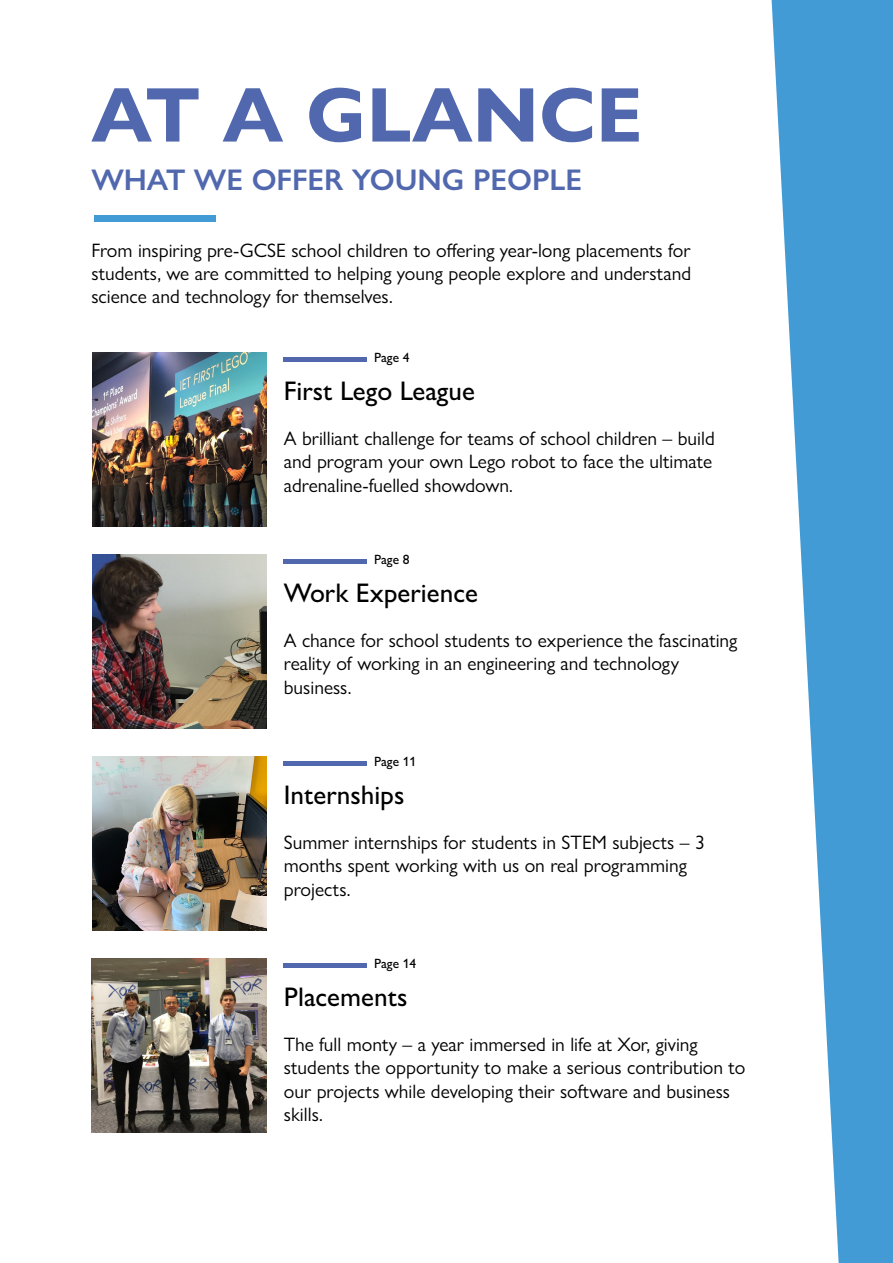
<style>
.page{position:relative;width:893px;height:1263px;background:#fff}
.page>*{position:absolute;margin:0;border:0;box-sizing:border-box;transform-origin:0 0}
.t1{font:700 78px "Gill Sans Nova";color:#5168ae}
.t2{font:600 30px "Gill Sans Nova";color:#5168ae}
.t3{font:500 27px "Gill Sans Nova";color:#000}
.t4{font:19.5px/23.4px "Gill Sans Nova";color:#000}
.t5{font:500 13.5px "Gill Sans Nova";color:#000}
</style>
<div class="page">
<svg style="left:772px;top:0;width:121px;height:1263px;fill:#439bd6"></svg>
<div style="left:94px;top:215px;width:121px;height:6px;background:#439bd6"></div>
<img style="left:92px;top:352px;width:174px;height:174px">
<img style="left:92px;top:756px;width:174px;height:174px">
<img style="left:92px;top:554px;width:174px;height:174px">
<img style="left:92px;top:958px;width:174px;height:175px">
<div style="left:284px;top:357px;width:83px;height:5px;background:#5168ae"></div>
<div style="left:284px;top:559px;width:83px;height:5px;background:#5168ae"></div>
<div style="left:284px;top:761px;width:83px;height:5px;background:#5168ae"></div>
<div style="left:284px;top:963px;width:83px;height:5px;background:#5168ae"></div>
<h1 class="t1" style="left:91px;top:67px;width:553px">AT A GLANCE</h1>
<h2 class="t2" style="left:91px;top:161px;width:492px">WHAT WE OFFER YOUNG PEOPLE</h2>
<p class="t4" style="left:91px;top:238px;width:601px;text-align:justify">From inspiring pre-GCSE school children to offering year-long placements for students, we are committed to helping young people explore and understand science and technology for themselves.</p>
<p class="t5" style="left:374px;top:349px;width:37px">Page 4</p>
<h3 class="t3" style="left:284px;top:374px;width:193px">First Lego League</h3>
<p class="t4" style="left:284px;top:426px;width:432px">A brilliant challenge for teams of school children – build and program your own Lego robot to face the ultimate adrenaline-fuelled showdown.</p>
<p class="t5" style="left:374px;top:551px;width:37px">Page 8</p>
<h3 class="t3" style="left:284px;top:576px;width:196px">Work Experience</h3>
<p class="t4" style="left:284px;top:628px;width:455px">A chance for school students to experience the fascinating reality of working in an engineering and technology business.</p>
<p class="t5" style="left:374px;top:754px;width:44px">Page 11</p>
<h3 class="t3" style="left:284px;top:778px;width:122px">Internships</h3>
<p class="t4" style="left:284px;top:830px;width:422px">Summer internships for students in STEM subjects – 3 months spent working with us on real programming projects.</p>
<p class="t5" style="left:374px;top:955px;width:44px">Page 14</p>
<h3 class="t3" style="left:284px;top:980px;width:125px">Placements</h3>
<p class="t4" style="left:284px;top:1032px;width:463px">The full monty – a year immersed in life at Xor, giving students the opportunity to make a serious contribution to our projects while developing their software and business skills.</p>
</div>
